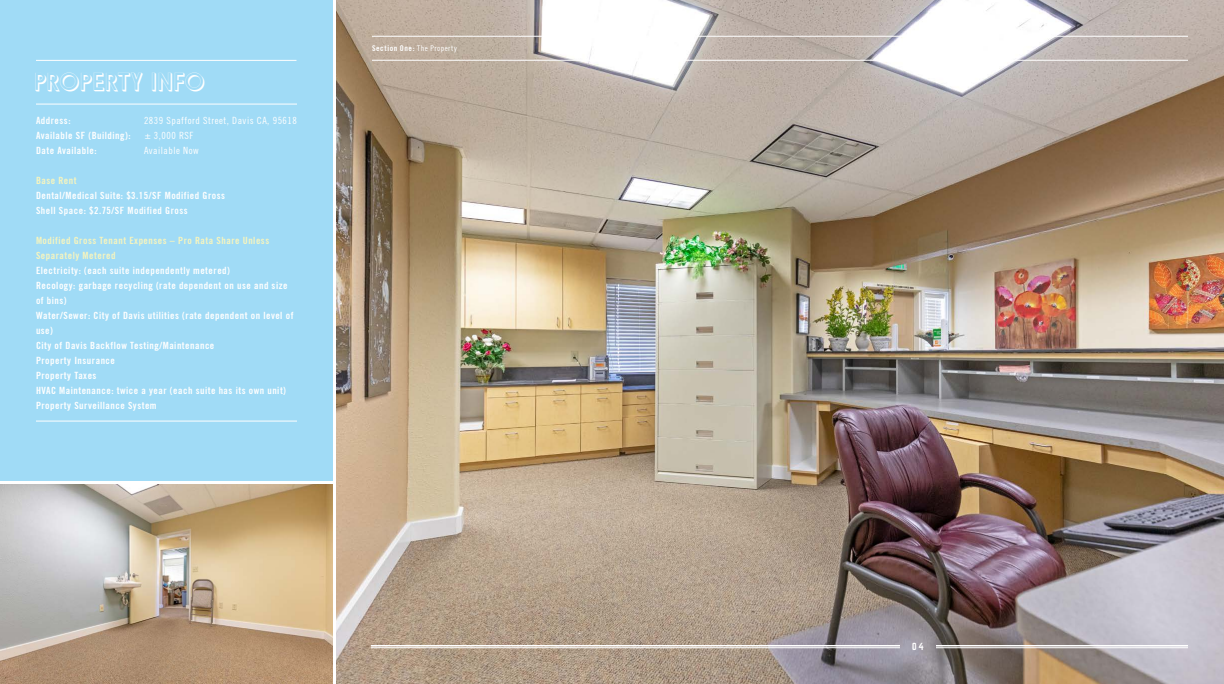
<style>
.page{position:relative;width:1224px;height:684px;background:#fff}
.page>*{position:absolute;margin:0;border:0;box-sizing:border-box;transform-origin:0 0}
.t1{font:24px "Fundamental 3 D Brigade";letter-spacing:.075em;color:#fff}
.t2{font:700 condensed 10px/15px "Trade Gothic No.20";letter-spacing:.05em;color:#fff}
.t3{font:700 condensed 10px/15px "Trade Gothic No.20";letter-spacing:.05em;color:#f7f5be}
.t4{font:condensed 10px "Trade Gothic No.18";letter-spacing:.05em;color:#fff}
.t5{font:9px "Norwester";color:#fff}
.t6{font:700 condensed 8px "Trade Gothic No.20";letter-spacing:.07em;color:#fff}
.s1{font-family:"Trade Gothic No.18";font-weight:400}
</style>
<div class="page">
<div style="left:0;top:0;width:333px;height:481px;background:#a0dbf6"></div>
<hr style="left:36px;top:60px;width:260px;height:1px;background:#fff">
<hr style="left:36px;top:421px;width:261px;height:1px;background:#fff">
<hr style="left:36px;top:104px;width:261px;height:1px;background:#fff">
<img style="left:0;top:485px;width:333px;height:199px">
<img style="left:336px;top:0;width:888px;height:684px">
<hr style="left:371px;top:645px;width:529px;height:1px;background:#fff">
<hr style="left:371px;top:647px;width:529px;height:1px;background:#fff">
<hr style="left:936px;top:645px;width:252px;height:1px;background:#fff">
<hr style="left:936px;top:647px;width:252px;height:1px;background:#fff">
<hr style="left:372px;top:60px;width:816px;height:1px;background:#fff">
<hr style="left:372px;top:36px;width:816px;height:1px;background:#fff">
<h1 class="t1" style="left:35px;top:67px;width:171px">PROPERTY INFO</h1>
<p class="t2" style="left:36px;top:112px;width:36px">Address:</p>
<p class="t4" style="left:144px;top:114px;width:154px">2839 Spafford Street, Davis CA, 95618</p>
<p class="t2" style="left:36px;top:127px;width:96px">Available SF (Building):</p>
<p class="t4" style="left:145px;top:129px;width:50px">± 3,000 RSF</p>
<p class="t2" style="left:36px;top:142px;width:62px">Date Available:</p>
<p class="t4" style="left:144px;top:144px;width:56px">Available Now</p>
<p class="t3" style="left:36px;top:172px;width:42px">Base Rent</p>
<p class="t2" style="left:36px;top:187px;width:191px">Dental/Medical Suite: $3.15/SF Modified Gross<br>Shell Space: $2.75/SF Modified Gross</p>
<p class="t3" style="left:36px;top:232px;width:235px">Modified Gross Tenant Expenses – Pro Rata Share Unless<br>Separately Metered</p>
<p class="t2" style="left:36px;top:262px;width:259px">Electricity: (each suite independently metered)<br>Recology: garbage recycling (rate dependent on use and size of bins)<br>Water/Sewer: City of Davis utilities (rate dependent on level of use)<br>City of Davis Backflow Testing/Maintenance<br>Property Insurance<br>Property Taxes<br>HVAC Maintenance: twice a year (each suite has its own unit)<br>Property Surveillance System</p>
<p class="t6" style="left:372px;top:43px;width:86px">Section One: <span class="s1">The Property</span></p>
<p class="t5" style="left:912px;top:642px;width:13px">04</p>
</div>
